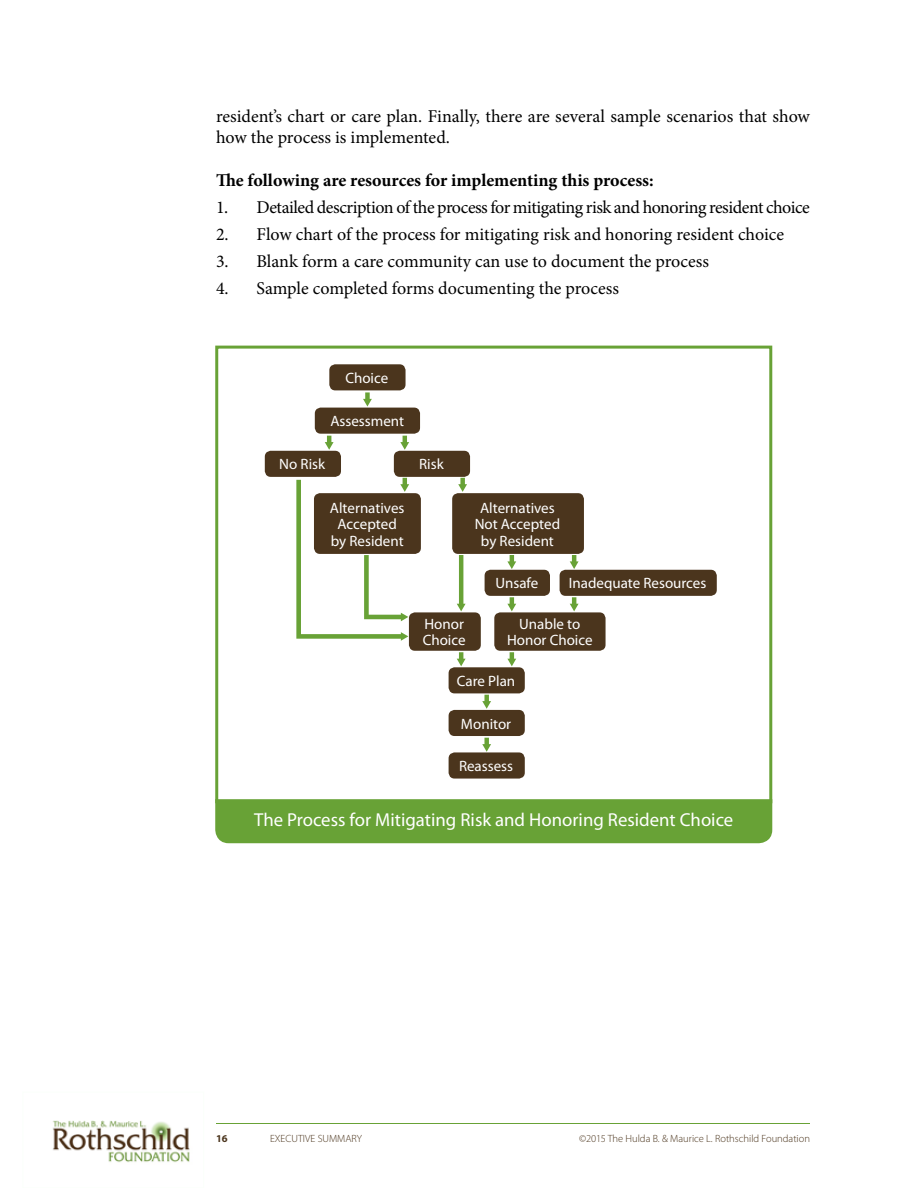
<style>
.page{position:relative;width:918px;height:1188px;background:#fff}
.page>*{position:absolute;margin:0;border:0;box-sizing:border-box;transform-origin:0 0}
.t1{font:18.75px "Myriad Pro";color:#fff}
.t2{font:18px/21.6px "Minion Pro";letter-spacing:-.005em;color:#000}
.t3{font:18px "Minion Pro";letter-spacing:-.025em;color:#000}
.t4{font:700 18px "Minion Pro";color:#000}
.t5{font:15px/16.5px "Myriad Pro";color:#fff;text-align:center}
.t6{font:300 10.5px "Myriad Pro";color:#4b351d}
.t7{font:700 10.5px "Myriad Pro";color:#4b351d}
</style>
<div class="page">
<img style="left:53px;top:1120px;width:137px;height:43px">
<hr style="left:216px;top:1123px;width:594px;height:1px;background:#68a236">
<div style="left:215px;top:346px;width:557px;height:457px;border:3px solid #68a236"></div>
<svg style="left:215px;top:798px;width:558px;height:46px;background:#6fa63f"></svg>
<div style="left:315px;top:408px;width:105px;height:26px;background:#4b351d;border-radius:6px"></div>
<div style="left:329px;top:364px;width:77px;height:26px;background:#4b351d;border-radius:6px"></div>
<div style="left:265px;top:451px;width:76px;height:26px;background:#4b351d;border-radius:6px"></div>
<div style="left:394px;top:451px;width:76px;height:26px;background:#4b351d;border-radius:6px"></div>
<div style="left:314px;top:493px;width:107px;height:61px;background:#4b351d;border-radius:6px"></div>
<div style="left:452px;top:493px;width:132px;height:61px;background:#4b351d;border-radius:6px"></div>
<div style="left:485px;top:570px;width:65px;height:26px;background:#4b351d;border-radius:6px"></div>
<div style="left:560px;top:570px;width:157px;height:26px;background:#4b351d;border-radius:6px"></div>
<div style="left:409px;top:612px;width:72px;height:39px;background:#4b351d;border-radius:6px"></div>
<div style="left:494px;top:612px;width:112px;height:39px;background:#4b351d;border-radius:6px"></div>
<div style="left:449px;top:667px;width:76px;height:26px;background:#4b351d;border-radius:6px"></div>
<div style="left:449px;top:710px;width:76px;height:26px;background:#4b351d;border-radius:6px"></div>
<div style="left:449px;top:752px;width:76px;height:27px;background:#4b351d;border-radius:6px"></div>
<svg style="left:363px;top:392px;width:9px;height:15px"></svg>
<svg style="left:325px;top:436px;width:9px;height:14px"></svg>
<svg style="left:400px;top:436px;width:9px;height:14px"></svg>
<svg style="left:296px;top:478px;width:113px;height:163px"></svg>
<svg style="left:507px;top:555px;width:9px;height:14px"></svg>
<svg style="left:570px;top:555px;width:9px;height:14px"></svg>
<svg style="left:507px;top:597px;width:9px;height:14px"></svg>
<svg style="left:570px;top:597px;width:9px;height:14px"></svg>
<svg style="left:457px;top:652px;width:9px;height:14px"></svg>
<svg style="left:507px;top:652px;width:9px;height:14px"></svg>
<svg style="left:457px;top:555px;width:9px;height:56px"></svg>
<svg style="left:482px;top:695px;width:9px;height:14px"></svg>
<svg style="left:482px;top:738px;width:9px;height:14px"></svg>
<svg style="left:458px;top:478px;width:9px;height:14px"></svg>
<p class="t2" style="left:216px;top:105px;width:595px">resident’s chart or care plan. Finally, there are several sample scenarios that show how the process is implemented.</p>
<p class="t4" style="left:216px;top:168px;width:439px">The following are resources for implementing this process:</p>
<p class="t3" style="left:216px;top:196px;width:595px">1. Detailed description of the process for mitigating risk and honoring resident choice</p>
<p class="t2" style="left:216px;top:224px;width:570px">2. Flow chart of the process for mitigating risk and honoring resident choice</p>
<p class="t2" style="left:216px;top:251px;width:495px">3. Blank form a care community can use to document the process</p>
<p class="t2" style="left:216px;top:278px;width:405px">4. Sample completed forms documenting the process</p>
<p class="t5" style="left:345px;top:369px;width:44px">Choice</p>
<p class="t5" style="left:331px;top:413px;width:75px">Assessment</p>
<p class="t5" style="left:279px;top:456px;width:47px">No Risk</p>
<p class="t5" style="left:419px;top:456px;width:26px">Risk</p>
<p class="t5" style="left:330px;top:499px;width:76px">Alternatives<br>Accepted by Resident</p>
<p class="t5" style="left:475px;top:499px;width:87px">Alternatives<br>Not Accepted by Resident</p>
<p class="t5" style="left:495px;top:575px;width:44px">Unsafe</p>
<p class="t5" style="left:569px;top:575px;width:139px">Inadequate Resources</p>
<p class="t5" style="left:423px;top:615px;width:44px;text-align:left">Honor<br>Choice</p>
<p class="t5" style="left:507px;top:615px;width:87px">Unable to<br>Honor Choice</p>
<p class="t5" style="left:457px;top:672px;width:60px">Care Plan</p>
<p class="t5" style="left:461px;top:715px;width:52px">Monitor</p>
<p class="t5" style="left:459px;top:758px;width:56px">Reassess</p>
<p class="t1" style="left:254px;top:808px;width:481px">The Process for Mitigating Risk and Honoring Resident Choice</p>
<p class="t7" style="left:216px;top:1131px;width:13px">16</p>
<p class="t6" style="left:270px;top:1133px;width:94px">EXECUTIVE SUMMARY</p>
<p class="t6" style="left:579px;top:1133px;width:232px">©2015 The Hulda B. &amp; Maurice L. Rothschild Foundation</p>
</div>
